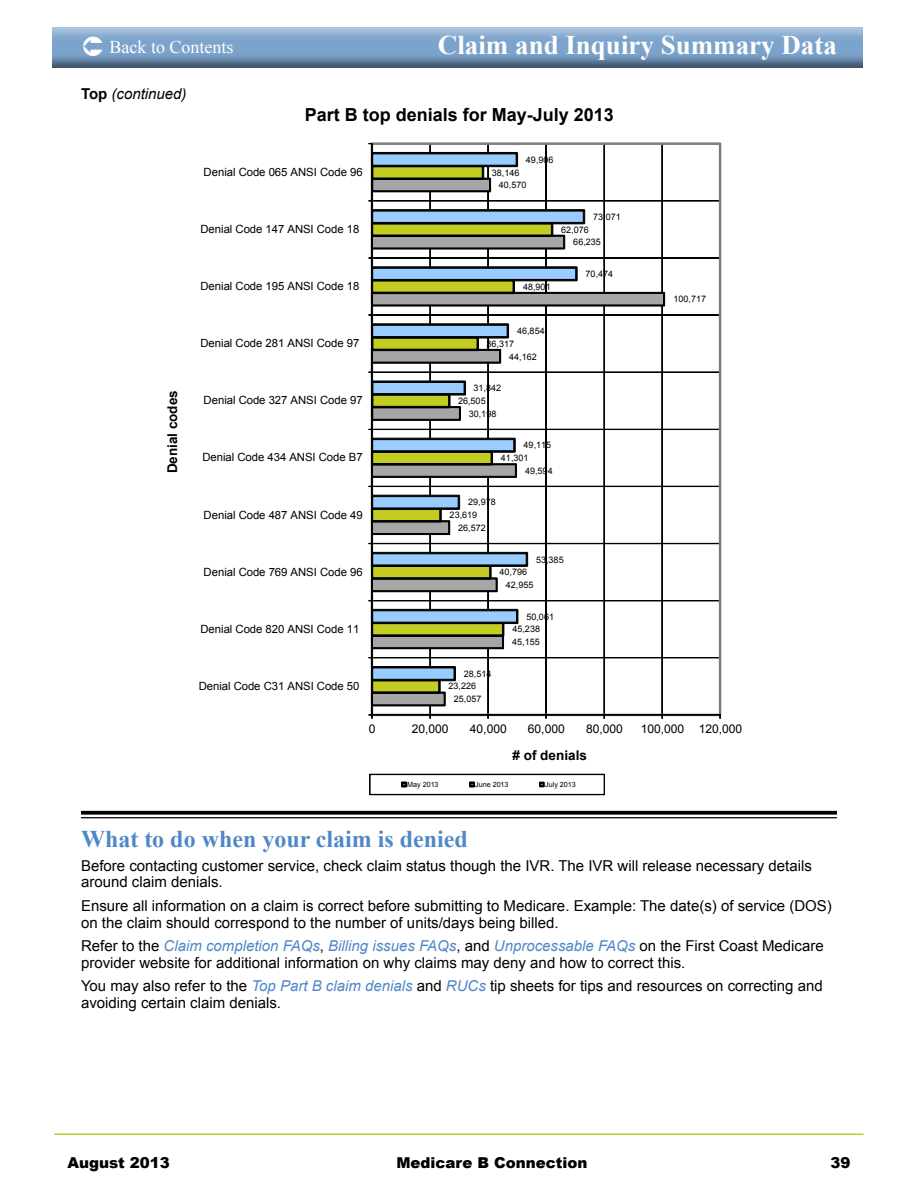
<style>
.page{position:relative;width:918px;height:1188px;background:#fff}
.page>*{position:absolute;margin:0;border:0;box-sizing:border-box;transform-origin:0 0}
.t1{font:700 27px "Times New Roman";color:#fff}
.t2{font:700 24px "Times New Roman";color:#5087c7}
.t3{font:700 18px "Arial";color:#000}
.t4{font:18px "Times New Roman";color:#fff}
.t5{font:15px/16.5px "Arial";color:#000}
.t6{font:900 15px "Arial";color:#000}
.t7{font:italic 15px "Arial";color:#000}
.t8{font:700 13.5px "Arial";color:#000}
.t9{font:12px "Arial";letter-spacing:-.005em;color:#000}
.t10{font:11.25px "Arial";color:#000}
.t11{font:9px "Arial";letter-spacing:.005em;color:#000}
.t12{font:7.2px "Arial";letter-spacing:-.005em;color:#000}
.s1{font-weight:700;font-style:normal}
.s2{font-style:italic;color:#5087c7}
</style>
<div class="page">
<hr style="left:54px;top:1133px;width:809px;height:2px;background:#c2cd23">
<img style="left:52px;top:27px;width:810px;height:40px">
<svg style="left:371px;top:143px;width:350px;height:572px"></svg>
<svg style="left:373px;top:666px;width:83px;height:40px;background:#889682"></svg>
<svg style="left:373px;top:609px;width:145px;height:40px;background:#88977e"></svg>
<svg style="left:373px;top:552px;width:155px;height:40px;background:#8e9d8a"></svg>
<svg style="left:373px;top:495px;width:87px;height:40px;background:#899784"></svg>
<svg style="left:373px;top:438px;width:144px;height:40px;background:#83927c"></svg>
<svg style="left:373px;top:381px;width:93px;height:40px;background:#85937e"></svg>
<svg style="left:373px;top:324px;width:136px;height:39px;background:#899885"></svg>
<svg style="left:373px;top:267px;width:292px;height:39px"></svg>
<svg style="left:373px;top:209px;width:212px;height:40px;background:#889781"></svg>
<svg style="left:373px;top:152px;width:145px;height:40px;background:#8d9c89"></svg>
<div style="left:372px;top:715px;width:348px;height:1px;border:1px solid #000"></div>
<div style="left:372px;top:144px;width:1px;height:571px;border:1px solid #000"></div>
<svg style="left:369px;top:774px;width:236px;height:21px"></svg>
<svg style="left:81px;top:811px;width:756px;height:4px;background:#191919"></svg>
<hr style="left:81px;top:817px;width:756px;height:1px;background:#000">
<svg style="left:83px;top:36px;width:19px;height:20px"></svg>
<p class="t4" style="left:110px;top:35px;width:126px">Back to Contents</p>
<h1 class="t1" style="left:438px;top:26px;width:401px">Claim and Inquiry Summary Data</h1>
<p class="t7" style="left:81px;top:84px;width:107px"><span class="s1">Top</span> (continued)</p>
<p class="t8" style="left:163px;top:473px;width:85px;rotate:-90deg">Denial codes</p>
<p class="t3" style="left:305px;top:103px;width:311px">Part B top denials for May-July 2013</p>
<p class="t11" style="left:526px;top:154px;width:29px">49,906</p>
<p class="t10" style="left:204px;top:165px;width:161px">Denial Code 065 ANSI Code 96</p>
<p class="t11" style="left:492px;top:167px;width:29px">38,146</p>
<p class="t11" style="left:499px;top:179px;width:29px">40,570</p>
<p class="t11" style="left:593px;top:211px;width:29px">73,071</p>
<p class="t10" style="left:201px;top:222px;width:161px">Denial Code 147 ANSI Code 18</p>
<p class="t11" style="left:561px;top:224px;width:29px">62,076</p>
<p class="t11" style="left:573px;top:236px;width:29px">66,235</p>
<p class="t11" style="left:586px;top:268px;width:29px">70,474</p>
<p class="t10" style="left:201px;top:279px;width:161px">Denial Code 195 ANSI Code 18</p>
<p class="t11" style="left:523px;top:281px;width:29px">48,901</p>
<p class="t11" style="left:673px;top:293px;width:34px">100,717</p>
<p class="t11" style="left:517px;top:325px;width:29px">46,854</p>
<p class="t10" style="left:201px;top:336px;width:161px">Denial Code 281 ANSI Code 97</p>
<p class="t11" style="left:486px;top:338px;width:29px">36,317</p>
<p class="t11" style="left:509px;top:351px;width:29px">44,162</p>
<p class="t11" style="left:473px;top:382px;width:29px">31,842</p>
<p class="t10" style="left:204px;top:393px;width:161px">Denial Code 327 ANSI Code 97</p>
<p class="t11" style="left:458px;top:395px;width:29px">26,505</p>
<p class="t11" style="left:469px;top:408px;width:29px">30,198</p>
<p class="t11" style="left:524px;top:439px;width:29px">49,115</p>
<p class="t10" style="left:202px;top:450px;width:162px">Denial Code 434 ANSI Code B7</p>
<p class="t11" style="left:501px;top:452px;width:29px">41,301</p>
<p class="t11" style="left:525px;top:465px;width:29px">49,594</p>
<p class="t11" style="left:468px;top:496px;width:29px">29,978</p>
<p class="t10" style="left:204px;top:507px;width:161px">Denial Code 487 ANSI Code 49</p>
<p class="t11" style="left:450px;top:509px;width:29px">23,619</p>
<p class="t11" style="left:458px;top:522px;width:29px">26,572</p>
<p class="t11" style="left:536px;top:554px;width:29px">53,385</p>
<p class="t10" style="left:204px;top:564px;width:161px">Denial Code 769 ANSI Code 96</p>
<p class="t11" style="left:499px;top:566px;width:29px">40,796</p>
<p class="t11" style="left:506px;top:579px;width:29px">42,955</p>
<p class="t11" style="left:526px;top:611px;width:29px">50,061</p>
<p class="t10" style="left:201px;top:621px;width:161px">Denial Code 820 ANSI Code 11</p>
<p class="t11" style="left:512px;top:623px;width:29px">45,238</p>
<p class="t11" style="left:512px;top:636px;width:29px">45,155</p>
<p class="t11" style="left:464px;top:668px;width:29px">28,514</p>
<p class="t10" style="left:199px;top:679px;width:162px">Denial Code C31 ANSI Code 50</p>
<p class="t11" style="left:448px;top:680px;width:29px">23,226</p>
<p class="t11" style="left:454px;top:693px;width:29px">25,057</p>
<p class="t9" style="left:369px;top:721px;width:8px">0</p>
<p class="t9" style="left:412px;top:721px;width:38px">20,000</p>
<p class="t9" style="left:470px;top:721px;width:38px">40,000</p>
<p class="t9" style="left:528px;top:721px;width:38px">60,000</p>
<p class="t9" style="left:586px;top:721px;width:38px">80,000</p>
<p class="t9" style="left:641px;top:721px;width:103px">100,000 120,000</p>
<p class="t8" style="left:512px;top:746px;width:76px"># of denials</p>
<p class="t12" style="left:407px;top:779px;width:33px">May 2013</p>
<p class="t12" style="left:475px;top:779px;width:35px">June 2013</p>
<p class="t12" style="left:545px;top:779px;width:32px">July 2013</p>
<h2 class="t2" style="left:81px;top:823px;width:388px">What to do when your claim is denied</h2>
<p class="t5" style="left:81px;top:857px;width:732px">Before contacting customer service, check claim status though the IVR. The IVR will release necessary details around claim denials.</p>
<p class="t5" style="left:81px;top:898px;width:752px">Ensure all information on a claim is correct before submitting to Medicare. Example: The date(s) of service (DOS) on the claim should correspond to the number of units/days being billed.</p>
<p class="t5" style="left:81px;top:938px;width:744px">Refer to the <span class="s2">Claim completion FAQs</span>, <span class="s2">Billing issues FAQs</span>, and <span class="s2">Unprocessable FAQs</span> on the First Coast Medicare provider website for additional information on why claims may deny and how to correct this.</p>
<p class="t5" style="left:81px;top:978px;width:743px">You may also refer to the <span class="s2">Top Part B claim denials</span> and <span class="s2">RUCs</span> tip sheets for tips and resources on correcting and avoiding certain claim denials.</p>
<p class="t6" style="left:68px;top:1151px;width:104px">August 2013</p>
<p class="t6" style="left:396px;top:1152px;width:193px">Medicare B Connection</p>
<p class="t6" style="left:830px;top:1151px;width:22px">39</p>
</div>
